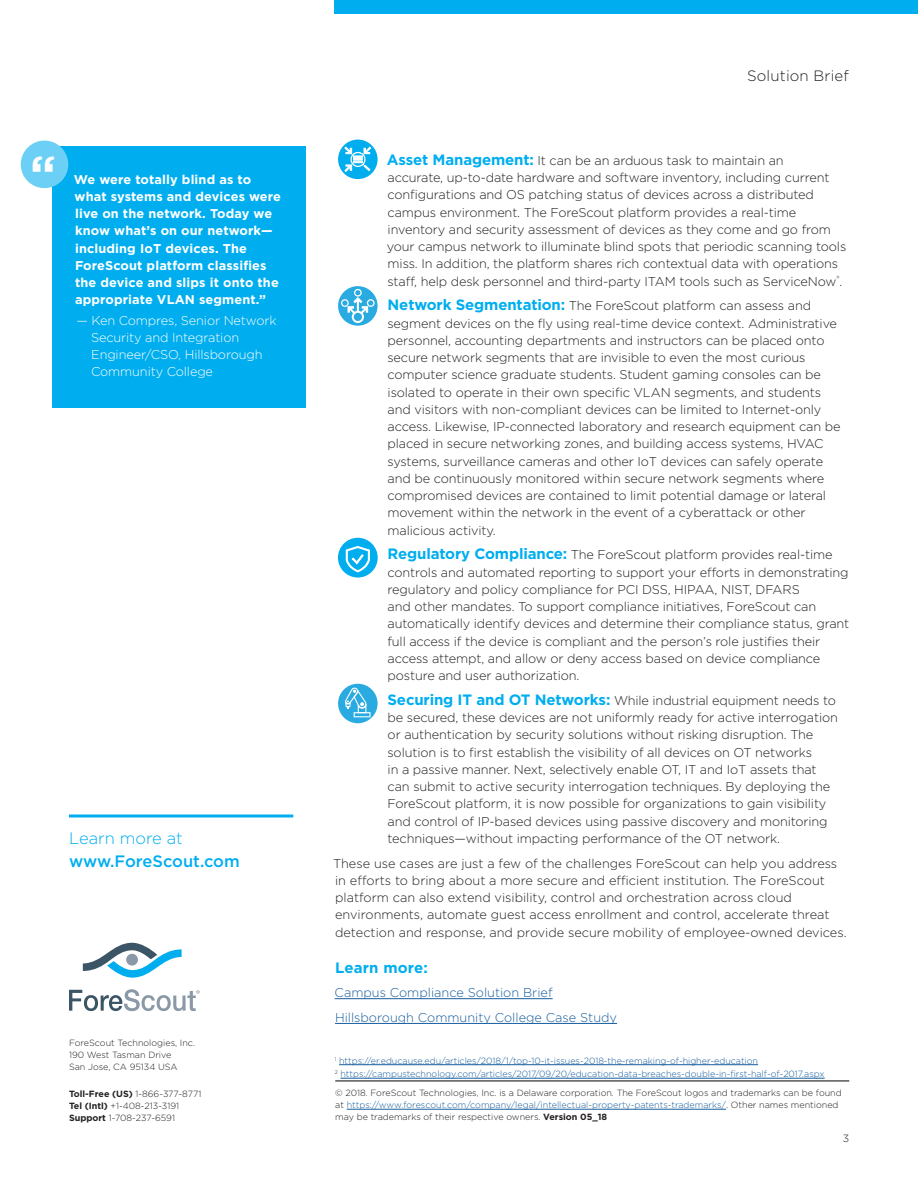
<style>
.page{position:relative;width:918px;height:1188px;background:#fff}
.page>*{position:absolute;margin:0;border:0;box-sizing:border-box;transform-origin:0 0}
.t1{font:700 47.7px "Gotham";color:#fff}
.t2{font:500 16.5px "Gotham";letter-spacing:-.005em;color:#00aeef}
.t3{font:300 16.5px "Gotham";color:#00aeef}
.t4{font:300 15px "Gotham";letter-spacing:.01em;color:#231f20}
.FS_Body_Header{font:700 15px "Gotham";letter-spacing:.01em;color:#00aeef}
.FS_Body_Icon_Copy{font:300 12.75px/17.2px "Gotham";letter-spacing:-.01em;color:#231f20}
.FS_Body_Copy{font:300 12.75px/17.2px "Gotham";color:#231f20}
.t5{font:700 12.75px/17.2px "Gotham";letter-spacing:.01em;color:#fff}
.Quote_attribution{font:300 12.75px/17.2px "Gotham";letter-spacing:-.01em;color:#fff}
.FS_Body_Copy-2{font:300 12.75px "Gotham";color:#175d9e}
.t6{font:300 10.5px "Gotham";color:#231f20}
.t7{font:300 9px/12px "Gotham";color:#231f20}
.Body_Copy{font:300 9px "Gotham";letter-spacing:-.005em;color:#175d9e}
.s1{font-weight:700;font-size:15px;color:#00aeef}
.s2{font-weight:700}
.s3{color:#175d9e}
</style>
<div class="page">
<svg style="left:83px;top:943px;width:99px;height:35px"></svg>
<div style="left:126px;top:954px;width:12px;height:12px;background:#8a98a7;border-radius:50%"></div>
<svg style="left:69px;top:989px;width:131px;height:22px"></svg>
<svg style="left:69px;top:814px;width:224px;height:4px"></svg>
<hr style="left:335px;top:1081px;width:514px;height:1px;background:#000">
<hr style="left:347px;top:1109px;width:379px;height:1px;background:#175d9e">
<div style="left:52px;top:146px;width:253px;height:262px;background:#00aeef"></div>
<div style="left:21px;top:141px;width:47px;height:47px;background:#6bcff6;border-radius:50%"></div>
<hr style="left:335px;top:998px;width:218px;height:1px;background:#175d9e">
<hr style="left:335px;top:1023px;width:282px;height:1px;background:#175d9e">
<div style="left:335px;top:0;width:583px;height:14px;background:#00aeef"></div>
<div style="left:338px;top:140px;width:40px;height:39px;background:#00aeef;border-radius:50%"></div>
<svg style="left:344px;top:147px;width:27px;height:25px"></svg>
<svg style="left:338px;top:286px;width:40px;height:40px"></svg>
<svg style="left:341px;top:289px;width:34px;height:34px"></svg>
<div style="left:338px;top:538px;width:40px;height:40px;background:#00aeef;border-radius:50%"></div>
<svg style="left:345px;top:546px;width:25px;height:27px"></svg>
<div style="left:338px;top:684px;width:40px;height:39px;background:#29aae1;border-radius:50%"></div>
<svg style="left:345px;top:687px;width:26px;height:30px"></svg>
<hr style="left:339px;top:1064px;width:419px;height:1px;background:#175d9e">
<hr style="left:340px;top:1078px;width:485px;height:1px;background:#175d9e">
<p class="t4" style="left:747px;top:66px;width:103px">Solution Brief</p>
<h1 class="t1" style="left:30px;top:141px;width:27px">“</h1>
<p class="FS_Body_Icon_Copy" style="left:387px;top:151px;width:461px"><span class="s1">Asset Management:</span> It can be an arduous task to maintain an<br>accurate, up-to-date hardware and software inventory, including current configurations and OS patching status of devices across a distributed campus environment. The ForeScout platform provides a real-time inventory and security assessment of devices as they come and go from your campus network to illuminate blind spots that periodic scanning tools miss. In addition, the platform shares rich contextual data with operations staff, help desk personnel and third-party ITAM tools such as ServiceNow<sup>®</sup>.</p>
<p class="FS_Body_Icon_Copy" style="left:387px;top:297px;width:455px"><span class="s1">Network Segmentation:</span> The ForeScout platform can assess and segment devices on the fly using real-time device context. Administrative personnel, accounting departments and instructors can be placed onto secure network segments that are invisible to even the most curious computer science graduate students. Student gaming consoles can be isolated to operate in their own specific VLAN segments, and students and visitors with non-compliant devices can be limited to Internet-only access. Likewise, IP-connected laboratory and research equipment can be placed in secure networking zones, and building access systems, HVAC systems, surveillance cameras and other IoT devices can safely operate and be continuously monitored within secure network segments where compromised devices are contained to limit potential damage or lateral movement within the network in the event of a cyberattack or other malicious activity.</p>
<p class="FS_Body_Icon_Copy" style="left:387px;top:546px;width:463px"><span class="s1">Regulatory Compliance:</span> The ForeScout platform provides real-time controls and automated reporting to support your efforts in demonstrating regulatory and policy compliance for PCI DSS, HIPAA, NIST, DFARS<br>and other mandates. To support compliance initiatives, ForeScout can automatically identify devices and determine their compliance status, grant full access if the device is compliant and the person’s role justifies their access attempt, and allow or deny access based on device compliance posture and user authorization.</p>
<p class="FS_Body_Icon_Copy" style="left:387px;top:691px;width:452px"><span class="s1">Securing IT and OT Networks:</span> While industrial equipment needs to be secured, these devices are not uniformly ready for active interrogation or authentication by security solutions without risking disruption. The solution is to first establish the visibility of all devices on OT networks<br>in a passive manner. Next, selectively enable OT, IT and IoT assets that can submit to active security interrogation techniques. By deploying the ForeScout platform, it is now possible for organizations to gain visibility and control of IP-based devices using passive discovery and monitoring techniques—without impacting performance of the OT network.</p>
<p class="FS_Body_Copy" style="left:333px;top:854px;width:515px">These use cases are just a few of the challenges ForeScout can help you address in efforts to bring about a more secure and efficient institution. The ForeScout platform can also extend visibility, control and orchestration across cloud environments, automate guest access enrollment and control, accelerate threat detection and response, and provide secure mobility of employee-owned devices.</p>
<p class="FS_Body_Header" style="left:335px;top:957px;width:94px">Learn more:</p>
<p class="FS_Body_Copy-2" style="left:335px;top:985px;width:219px">Campus Compliance Solution Brief</p>
<p class="FS_Body_Copy-2" style="left:335px;top:1010px;width:284px">Hillsborough Community College Case Study</p>
<p class="Body_Copy" style="left:335px;top:1055px;width:425px"><sup>1</sup> https://er.educause.edu/articles/2018/1/top-10-it-issues-2018-the-remaking-of-higher-education</p>
<p class="Body_Copy" style="left:335px;top:1068px;width:491px"><sup>2</sup> https://campustechnology.com/articles/2017/09/20/education-data-breaches-double-in-first-half-of-2017.aspx</p>
<p class="t5" style="left:74px;top:170px;width:209px">We were totally blind as to what systems and devices were live on the network. Today we know what’s on our network— including IoT devices. The<br>ForeScout platform classifies the device and slips it onto the appropriate VLAN segment.”</p>
<p class="Quote_attribution" style="left:91px;top:311px;width:187px;text-indent:-15px">— Ken Compres, Senior Network<br>Security and Integration<br>Engineer/CSO, Hillsborough<br>Community College</p>
<p class="t3" style="left:69px;top:828px;width:115px">Learn more at</p>
<p class="t2" style="left:69px;top:850px;width:172px">www.ForeScout.com</p>
<p class="t7" style="left:69px;top:1036px;width:128px">ForeScout Technologies, Inc.<br>190 West Tasman Drive<br>San Jose, CA 95134 USA</p>
<p class="t7" style="left:69px;top:1087px;width:134px"><span class="s2">Toll-Free (US)</span> 1-866-377-8771<br><span class="s2">Tel (Intl)</span> +1-408-213-3191<br><span class="s2">Support</span> 1-708-237-6591</p>
<p class="t7" style="left:335px;top:1087px;width:508px">© 2018. ForeScout Technologies, Inc. is a Delaware corporation. The ForeScout logos and trademarks can be found at <span class="s3">https://www.forescout.com/company/legal/intellectual-property-patents-trademarks/</span>. Other names mentioned may be trademarks of their respective owners. <span class="s2">Version 05_18</span></p>
<p class="t6" style="left:843px;top:1132px;width:8px">3</p>
</div>
